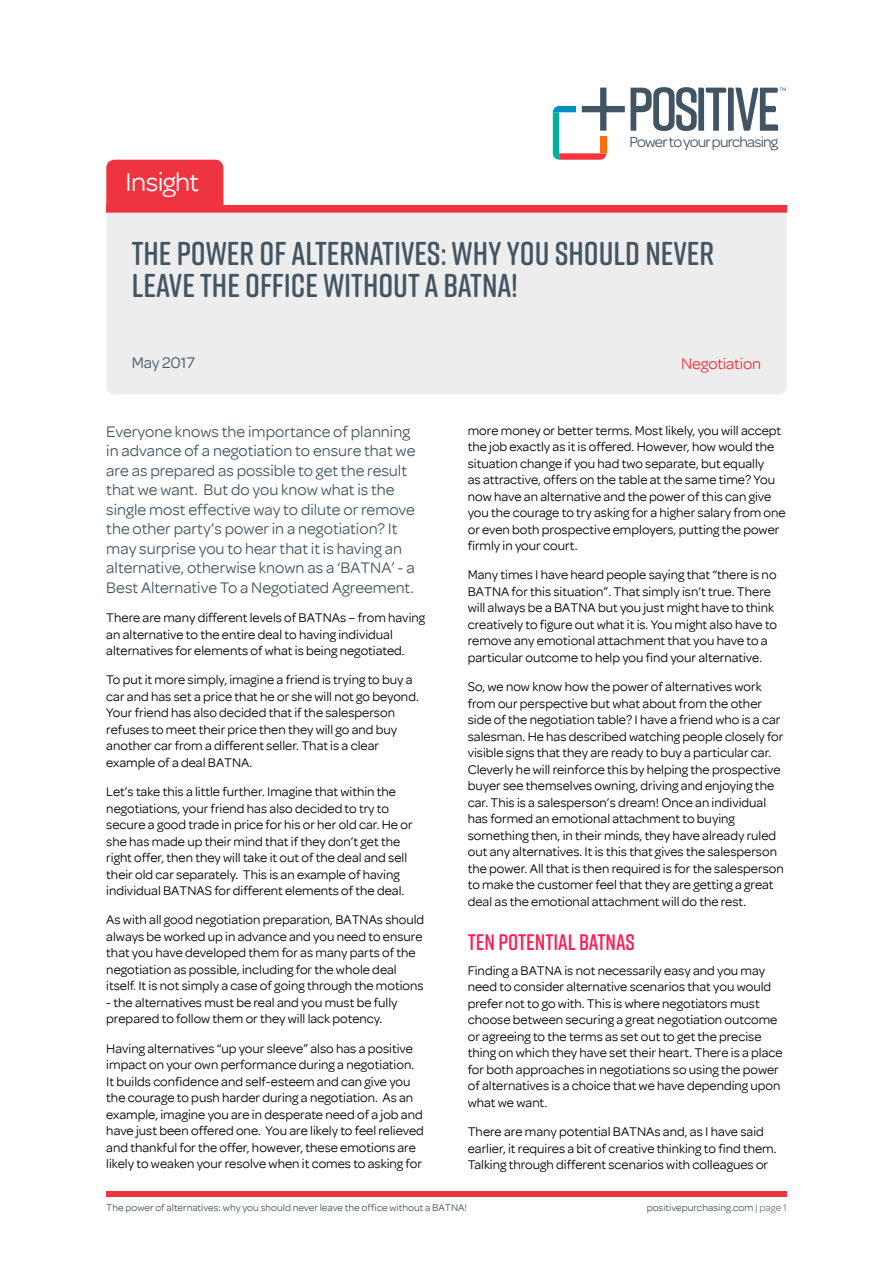
<style>
.page{position:relative;width:893px;height:1263px;background:#fff}
.page>*{position:absolute;margin:0;border:0;box-sizing:border-box;transform-origin:0 0}
.t1{font:600 33px/31.5px "Rift Soft";color:#425563}
.t2{font:27.9px "Omnes";letter-spacing:-.025em;color:#fff}
.t3{font:600 22.5px "Rift Soft";color:#ff1c52}
.t4{font:16.5px/19.5px "Omnes";color:#425563}
.t5{font:16.5px "Omnes";letter-spacing:-.01em;color:#ef3340}
.t6{font:15.6px "Omnes";letter-spacing:-.05em;color:#415464}
.t7{font:13.5px/16.5px "Omnes";color:#000}
.t8{font:10.5px "Omnes";color:#425563}
.s1{color:#687782}
</style>
<div class="page">
<div style="left:106px;top:160px;width:117px;height:45px;background:#ef3340"></div>
<div style="left:106px;top:205px;width:681px;height:8px;background:#ef3340"></div>
<svg style="left:553px;top:87px;width:233px;height:73px"></svg>
<div style="left:106px;top:1191px;width:182px;height:6px;background:#ef3340"></div>
<div style="left:288px;top:1191px;width:158px;height:6px;background:#ef3340"></div>
<div style="left:446px;top:1191px;width:159px;height:6px;background:#ef3340"></div>
<div style="left:605px;top:1191px;width:182px;height:6px;background:#ef3340"></div>
<div style="left:106px;top:213px;width:681px;height:181px;background:#ededed"></div>
<h2 class="t2" style="left:125px;top:172px;width:75px">Insight</h2>
<p class="t6" style="left:629px;top:136px;width:150px">Power to your purchasing</p>
<h1 class="t1" style="left:132px;top:240px;width:584px">THE POWER OF ALTERNATIVES: WHY YOU SHOULD NEVER<br>LEAVE THE OFFICE WITHOUT A BATNA!</h1>
<p class="t4" style="left:132px;top:352px;width:65px">May 2017</p>
<p class="t5" style="left:681px;top:354px;width:82px">Negotiation</p>
<p class="t4" style="left:106px;top:422px;width:311px">Everyone knows the importance of planning in advance of a negotiation to ensure that we are as prepared as possible to get the result that we want. But do you know what is the single most effective way to dilute or remove the other party’s power in a negotiation? It may surprise you to hear that it is having an alternative, otherwise known as a ‘BATNA’ - a Best Alternative To a Negotiated Agreement.</p>
<p class="t7" style="left:106px;top:609px;width:320px">There are many different levels of BATNAs – from having an alternative to the entire deal to having individual alternatives for elements of what is being negotiated.</p>
<p class="t7" style="left:106px;top:672px;width:314px">To put it more simply, imagine a friend is trying to buy a car and has set a price that he or she will not go beyond.<br>Your friend has also decided that if the salesperson refuses to meet their price then they will go and buy another car from a different seller. That is a clear example of a deal BATNA.</p>
<p class="t7" style="left:106px;top:783px;width:308px">Let’s take this a little further. Imagine that within the negotiations, your friend has also decided to try to secure a good trade in price for his or her old car. He or she has made up their mind that if they don’t get the right offer, then they will take it out of the deal and sell their old car separately. This is an example of having individual BATNAS for different elements of the deal.</p>
<p class="t7" style="left:106px;top:912px;width:319px">As with all good negotiation preparation, BATNAs should always be worked up in advance and you need to ensure that you have developed them for as many parts of the negotiation as possible, including for the whole deal itself. It is not simply a case of going through the motions</p>
<p class="t7" style="left:106px;top:994px;width:293px">- the alternatives must be real and you must be fully prepared to follow them or they will lack potency.</p>
<p class="t7" style="left:106px;top:1040px;width:319px">Having alternatives “up your sleeve” also has a positive impact on your own performance during a negotiation.<br>It builds confidence and self-esteem and can give you the courage to push harder during a negotiation. As an example, imagine you are in desperate need of a job and have just been offered one. You are likely to feel relieved and thankful for the offer, however, these emotions are likely to weaken your resolve when it comes to asking for</p>
<p class="t7" style="left:468px;top:422px;width:319px">more money or better terms. Most likely, you will accept the job exactly as it is offered. However, how would the situation change if you had two separate, but equally<br>as attractive, offers on the table at the same time? You now have an alternative and the power of this can give you the courage to try asking for a higher salary from one or even both prospective employers, putting the power firmly in your court.</p>
<p class="t7" style="left:468px;top:567px;width:311px">Many times I have heard people saying that “there is no BATNA for this situation”. That simply isn’t true. There will always be a BATNA but you just might have to think creatively to figure out what it is. You might also have to remove any emotional attachment that you have to a particular outcome to help you find your alternative.</p>
<p class="t7" style="left:468px;top:678px;width:317px">So, we now know how the power of alternatives work from our perspective but what about from the other side of the negotiation table? I have a friend who is a car salesman. He has described watching people closely for visible signs that they are ready to buy a particular car.<br>Cleverly he will reinforce this by helping the prospective buyer see themselves owning, driving and enjoying the car. This is a salesperson’s dream! Once an individual has formed an emotional attachment to buying something then, in their minds, they have already ruled out any alternatives. It is this that gives the salesperson the power. All that is then required is for the salesperson to make the customer feel that they are getting a great deal as the emotional attachment will do the rest.</p>
<h3 class="t3" style="left:468px;top:932px;width:169px">TEN POTENTIAL BATNAS</h3>
<p class="t7" style="left:468px;top:962px;width:316px">Finding a BATNA is not necessarily easy and you may need to consider alternative scenarios that you would prefer not to go with. This is where negotiators must choose between securing a great negotiation outcome or agreeing to the terms as set out to get the precise thing on which they have set their heart. There is a place for both approaches in negotiations so using the power of alternatives is a choice that we have depending upon what we want.</p>
<p class="t7" style="left:468px;top:1123px;width:310px">There are many potential BATNAs and, as I have said earlier, it requires a bit of creative thinking to find them.<br>Talking through different scenarios with colleagues or</p>
<p class="t8" style="left:106px;top:1201px;width:362px">The power of alternatives: why you should never leave the office without a BATNA!</p>
<p class="t8" style="left:647px;top:1201px;width:141px">positivepurchasing.com <span class="s1">| page 1</span></p>
</div>
